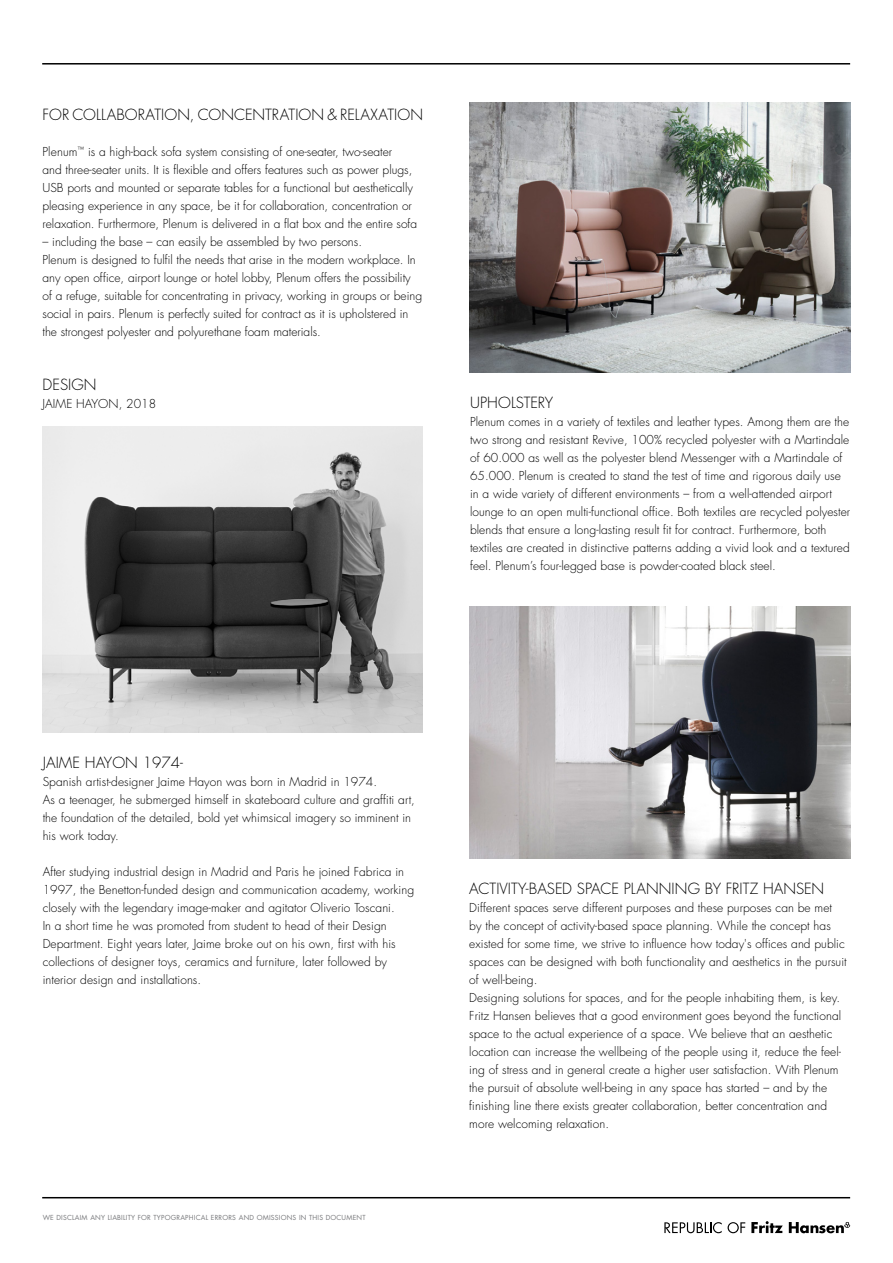
<style>
.page{position:relative;width:893px;height:1263px;background:#fff}
.page>*{position:absolute;margin:0;border:0;box-sizing:border-box;transform-origin:0 0}
.t1{font:300 15px "Futura Std";letter-spacing:.005em;color:#000}
.t2{font:300 12px/18px "Futura Std";letter-spacing:.005em;color:#000}
.t3{font:6.75px "Futura Std";letter-spacing:.03em;color:#77787b}
</style>
<div class="page">
<hr style="left:42px;top:63px;width:808px;height:2px;background:#000">
<svg style="left:664px;top:1222px;width:58px;height:11px"></svg>
<svg style="left:728px;top:1222px;width:17px;height:11px"></svg>
<svg style="left:751px;top:1221px;width:32px;height:12px"></svg>
<svg style="left:789px;top:1222px;width:61px;height:11px"></svg>
<hr style="left:42px;top:1197px;width:808px;height:1px;background:#000">
<img style="left:469px;top:102px;width:381px;height:270px">
<img style="left:469px;top:606px;width:381px;height:252px">
<img style="left:42px;top:426px;width:381px;height:306px">
<p class="t1" style="left:43px;top:105px;width:382px">FOR COLLABORATION, CONCENTRATION &amp; RELAXATION</p>
<p class="t2" style="left:43px;top:143px;width:376px">Plenum<sup>™</sup> is a high-back sofa system consisting of one-seater, two-seater<br>and three-seater units. It is flexible and offers features such as power plugs, USB ports and mounted or separate tables for a functional but aesthetically pleasing experience in any space, be it for collaboration, concentration or relaxation. Furthermore, Plenum is delivered in a flat box and the entire sofa</p>
<p class="t2" style="left:43px;top:233px;width:381px">– including the base – can easily be assembled by two persons.<br>Plenum is designed to fulfil the needs that arise in the modern workplace. In any open office, airport lounge or hotel lobby, Plenum offers the possibility of a refuge, suitable for concentrating in privacy, working in groups or being social in pairs. Plenum is perfectly suited for contract as it is upholstered in the strongest polyester and polyurethane foam materials.</p>
<p class="t1" style="left:43px;top:375px;width:56px">DESIGN</p>
<p class="t2" style="left:43px;top:395px;width:115px">JAIME HAYON, 2018</p>
<p class="t1" style="left:470px;top:393px;width:85px">UPHOLSTERY</p>
<p class="t2" style="left:470px;top:413px;width:382px">Plenum comes in a variety of textiles and leather types. Among them are the two strong and resistant Revive, 100% recycled polyester with a Martindale of 60.000 as well as the polyester blend Messenger with a Martindale of 65.000. Plenum is created to stand the test of time and rigorous daily use in a wide variety of different environments – from a well-attended airport lounge to an open multi-functional office. Both textiles are recycled polyester blends that ensure a long-lasting result fit for contract. Furthermore, both textiles are created in distinctive patterns adding a vivid look and a textured feel. Plenum’s four-legged base is powder-coated black steel.</p>
<p class="t1" style="left:43px;top:753px;width:142px">JAIME HAYON 1974-</p>
<p class="t2" style="left:43px;top:773px;width:374px">Spanish artist-designer Jaime Hayon was born in Madrid in 1974.<br>As a teenager, he submerged himself in skateboard culture and graffiti art, the foundation of the detailed, bold yet whimsical imagery so imminent in his work today.</p>
<p class="t2" style="left:43px;top:863px;width:373px">After studying industrial design in Madrid and Paris he joined Fabrica in 1997, the Benetton-funded design and communication academy, working closely with the legendary image-maker and agitator Oliverio Toscani.<br>In a short time he was promoted from student to head of their Design Department. Eight years later, Jaime broke out on his own, first with his collections of designer toys, ceramics and furniture, later followed by interior design and installations.</p>
<p class="t3" style="left:43px;top:1214px;width:324px">WE DISCLAIM ANY LIABILITY FOR TYPOGRAPHICAL ERRORS AND OMISSIONS IN THIS DOCUMENT</p>
<p class="t1" style="left:469px;top:879px;width:356px">ACTIVITY-BASED SPACE PLANNING BY FRITZ HANSEN</p>
<p class="t2" style="left:469px;top:899px;width:379px">Different spaces serve different purposes and these purposes can be met by the concept of activity-based space planning. While the concept has existed for some time, we strive to influence how today's offices and public spaces can be designed with both functionality and aesthetics in the pursuit of well-being.<br>Designing solutions for spaces, and for the people inhabiting them, is key.<br>Fritz Hansen believes that a good environment goes beyond the functional space to the actual experience of a space. We believe that an aesthetic location can increase the wellbeing of the people using it, reduce the feel&shy;ing of stress and in general create a higher user satisfaction. With Plenum the pursuit of absolute well-being in any space has started – and by the finishing line there exists greater collaboration, better concentration and more welcoming relaxation.</p>
</div>
